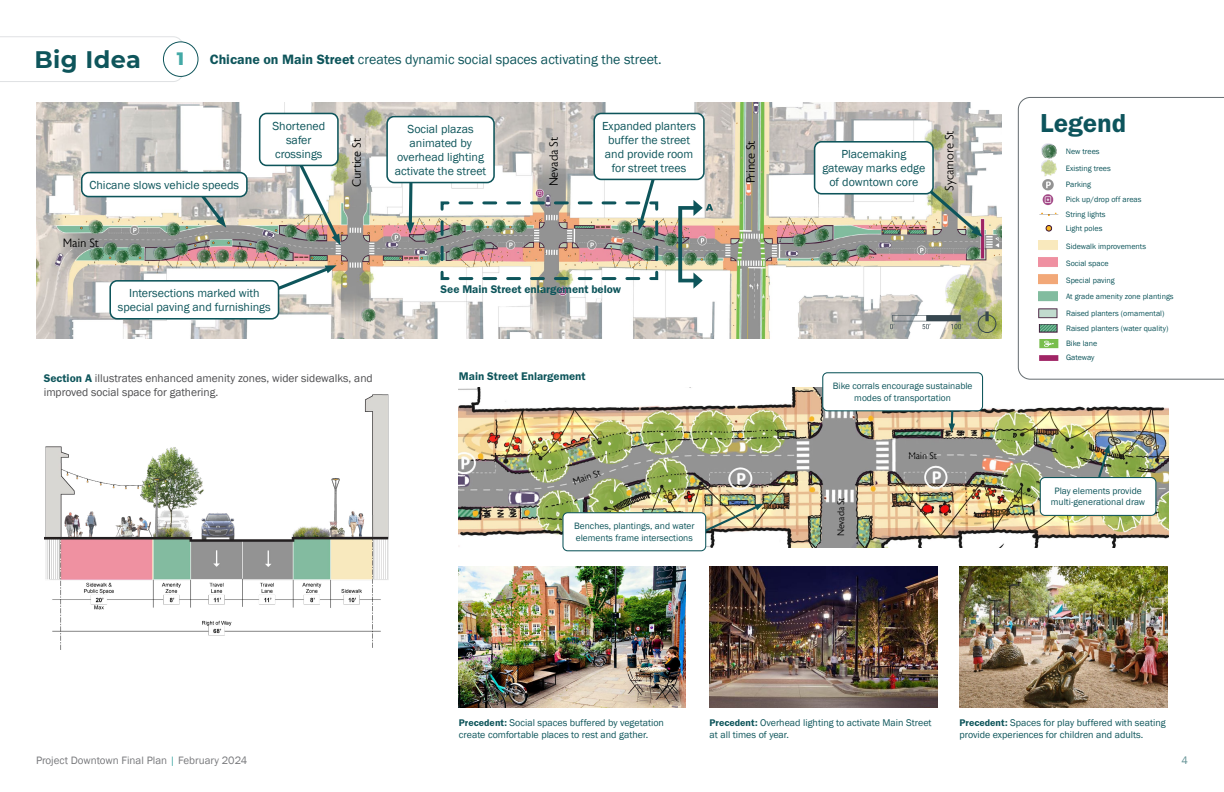
<style>
.page{position:relative;width:1224px;height:792px;background:#fff}
.page>*{position:absolute;margin:0;border:0;box-sizing:border-box;transform-origin:0 0}
.t1{font:26.9px "Franklin Gothic URW Dem";color:#0d545c}
.t2{font:700 24px "Montserrat";letter-spacing:.02em;color:#0e555b}
.t3{font:800 18px "Montserrat";color:#43a9a6}
.t4{font:14px "Franklin Gothic";color:#0e555b}
.t5{font:12px/14px "Franklin Gothic";color:#0e555b;text-align:center}
.t6{font:300 12px "Astoria Sans";letter-spacing:-.02em;color:#000}
.t7{font:11.5px/13.8px "Franklin Gothic";color:#4d4d4f}
.t8{font:11.5px "Franklin Gothic URW Dem";color:#0e555b}
.t9{font:11px "Franklin Gothic";color:#77787b}
.t10{font:11px "Franklin Gothic";color:#629194}
.t11{font:10px/12px "Franklin Gothic";color:#0e555b}
.t12{font:9.5px/11.2px "Franklin Gothic";color:#0e555b;text-align:center}
.t13{font:300 9.5px "Astoria Sans";letter-spacing:-.02em;color:#000}
.t14{font:8px/14.5px "Franklin Gothic";color:#0e555b}
.s1{font-family:"Franklin Gothic URW Dem"}
.s2{font-family:"Franklin Gothic URW Dem";color:#0e555b}
.s3{color:#43a9a6}
</style>
<div class="page">
<img style="left:710px;top:567px;width:228px;height:141px">
<img style="left:36px;top:102px;width:966px;height:236px">
<img style="left:915px;top:177px;width:68px;height:60px">
<img style="left:297px;top:161px;width:45px;height:85px">
<svg style="left:198px;top:197px;width:28px;height:31px"></svg>
<svg style="left:269px;top:264px;width:68px;height:30px"></svg>
<svg style="left:406px;top:183px;width:8px;height:51px"></svg>
<svg style="left:678px;top:200px;width:35px;height:89px"></svg>
<svg style="left:978px;top:311px;width:18px;height:22px"></svg>
<svg style="left:890px;top:315px;width:73px;height:14px"></svg>
<div style="left:594px;top:113px;width:110px;height:66px;background:#fff;border-radius:7px"></div>
<div style="left:593px;top:113px;width:112px;height:67px;border:2px solid #0e555b;border-radius:7px"></div>
<div style="left:110px;top:281px;width:169px;height:38px;background:#fff;border-radius:7px"></div>
<div style="left:109px;top:280px;width:170px;height:40px;border:2px solid #0e555b;border-radius:7px"></div>
<div style="left:387px;top:117px;width:107px;height:66px;background:#fff;border-radius:7px"></div>
<div style="left:386px;top:116px;width:109px;height:67px;border:2px solid #0e555b;border-radius:7px"></div>
<div style="left:815px;top:142px;width:118px;height:52px;background:#fff;border-radius:7px"></div>
<div style="left:814px;top:141px;width:120px;height:54px;border:2px solid #0e555b;border-radius:7px"></div>
<div style="left:260px;top:113px;width:78px;height:52px;background:#fff;border-radius:7px"></div>
<div style="left:259px;top:113px;width:80px;height:53px;border:2px solid #0e555b;border-radius:7px"></div>
<div style="left:82px;top:173px;width:165px;height:24px;background:#fff;border-radius:7px"></div>
<div style="left:81px;top:172px;width:167px;height:25px;border:2px solid #0e555b;border-radius:7px"></div>
<img style="left:459px;top:388px;width:710px;height:159px">
<img style="left:694px;top:503px;width:70px;height:34px">
<svg style="left:949px;top:411px;width:6px;height:21px"></svg>
<div style="left:563px;top:513px;width:143px;height:38px;background:#fff;border-radius:5px"></div>
<div style="left:562px;top:512px;width:144px;height:39px;border:1px solid #0e555b;border-radius:5px"></div>
<div style="left:823px;top:373px;width:160px;height:38px;background:#fff;border-radius:5px"></div>
<div style="left:822px;top:372px;width:161px;height:39px;border:1px solid #0e555b;border-radius:5px"></div>
<img style="left:459px;top:567px;width:227px;height:141px">
<svg style="left:0;top:36px;width:182px;height:46px"></svg>
<div style="left:163px;top:42px;width:35px;height:34px;background:#fff;border-radius:50%"></div>
<div style="left:163px;top:41px;width:36px;height:36px;border:1px solid #0e555b;border-radius:50%"></div>
<img style="left:439px;top:163px;width:222px;height:119px">
<img style="left:44px;top:394px;width:344px;height:256px">
<svg style="left:1097px;top:444px;width:13px;height:33px"></svg>
<div style="left:1040px;top:478px;width:116px;height:37px;background:#fff;border-radius:5px"></div>
<div style="left:1040px;top:477px;width:116px;height:39px;border:1px solid #0e555b;border-radius:5px"></div>
<svg style="left:1018px;top:97px;width:206px;height:283px"></svg>
<img style="left:1038px;top:209px;width:21px;height:11px">
<img style="left:1040px;top:143px;width:17px;height:34px">
<img style="left:1038px;top:309px;width:20px;height:10px">
<img style="left:1042px;top:178px;width:14px;height:29px">
<img style="left:1039px;top:324px;width:19px;height:10px">
<img style="left:1038px;top:338px;width:21px;height:12px">
<img style="left:1038px;top:223px;width:21px;height:11px">
<img style="left:1038px;top:354px;width:21px;height:9px">
<img style="left:1039px;top:240px;width:19px;height:64px">
<img style="left:960px;top:567px;width:208px;height:141px">
<h2 class="t2" style="left:34px;top:42px;width:108px">Big Idea</h2>
<h3 class="t3" style="left:177px;top:46px;width:9px">1</h3>
<p class="t4" style="left:210px;top:51px;width:453px"><span class="s1">Chicane on Main Street</span> creates dynamic social spaces activating the street.</p>
<p class="t5" style="left:90px;top:178px;width:151px">Chicane slows vehicle speeds</p>
<p class="t6" style="left:63px;top:237px;width:38px">Main St</p>
<p class="t5" style="left:272px;top:119px;width:54px">Shortened safer crossings</p>
<p class="t5" style="left:118px;top:286px;width:154px">Intersections marked with special paving and furnishings</p>
<p class="t5" style="left:602px;top:119px;width:96px">Expanded planters buffer the street and provide room for street trees</p>
<p class="t5" style="left:395px;top:122px;width:93px">Social plazas animated by overhead lighting activate the street</p>
<p class="t6" style="left:350px;top:187px;width:50px;rotate:-90deg">Curtice St</p>
<p class="t6" style="left:547px;top:186px;width:51px;rotate:-90deg">Nevada St</p>
<p class="t6" style="left:744px;top:183px;width:44px;rotate:-90deg">Prince St</p>
<p class="t6" style="left:943px;top:191px;width:62px;rotate:-90deg">Sycamore St</p>
<p class="t5" style="left:822px;top:147px;width:104px">Placemaking gateway marks edge of downtown core</p>
<p class="t8" style="left:441px;top:282px;width:182px">See Main Street enlargement below</p>
<p class="t7" style="left:44px;top:372px;width:331px"><span class="s2">Section A</span> illustrates enhanced amenity zones, wider sidewalks, and improved social space for gathering.</p>
<p class="t8" style="left:459px;top:369px;width:128px">Main Street Enlargement</p>
<p class="t13" style="left:572px;top:477px;width:30px;rotate:-20deg">Main St</p>
<p class="t12" style="left:574px;top:521px;width:122px;text-align:left">Benches, plantings, and water elements frame intersections</p>
<p class="t12" style="left:833px;top:381px;width:141px">Bike corrals encourage sustainable modes of transportation</p>
<p class="t13" style="left:836px;top:536px;width:40px;rotate:-90deg">Nevada St</p>
<p class="t13" style="left:908px;top:451px;width:30px">Main St</p>
<h1 class="t1" style="left:1040px;top:106px;width:88px">Legend</h1>
<p class="t14" style="left:1066px;top:144px;width:35px">New trees</p>
<p class="t14" style="left:1066px;top:161px;width:47px">Existing trees</p>
<p class="t14" style="left:1066px;top:178px;width:27px">Parking</p>
<p class="t14" style="left:1066px;top:193px;width:77px">Pick up/drop off areas</p>
<p class="t14" style="left:1066px;top:207px;width:41px">String lights</p>
<p class="t14" style="left:1066px;top:221px;width:38px">Light poles</p>
<p class="t14" style="left:1066px;top:239px;width:81px">Sidewalk improvements</p>
<p class="t14" style="left:1066px;top:273px;width:50px">Special paving</p>
<p class="t14" style="left:1066px;top:306px;width:100px">Raised planters (ornamental)</p>
<p class="t14" style="left:1066px;top:256px;width:44px">Social space</p>
<p class="t14" style="left:1066px;top:290px;width:109px">At grade amenity zone plantings</p>
<p class="t14" style="left:1066px;top:322px;width:104px">Raised planters (water quality)</p>
<p class="t14" style="left:1066px;top:336px;width:33px">Bike lane<br>Gateway</p>
<p class="t12" style="left:1051px;top:486px;width:96px">Play elements provide multi-generational draw</p>
<p class="t11" style="left:459px;top:717px;width:207px"><span class="s1">Precedent:</span> Social spaces buffered by vegetation create comfortable places to rest and gather.</p>
<p class="t11" style="left:710px;top:717px;width:224px"><span class="s1">Precedent:</span> Overhead lighting to activate Main Street at all times of year.</p>
<p class="t11" style="left:960px;top:717px;width:208px"><span class="s1">Precedent:</span> Spaces for play buffered with seating provide experiences for children and adults.</p>
<p class="t9" style="left:36px;top:753px;width:213px">Project Downtown Final Plan <span class="s3">|</span> February 2024</p>
<p class="t10" style="left:1182px;top:753px;width:8px">4</p>
</div>
